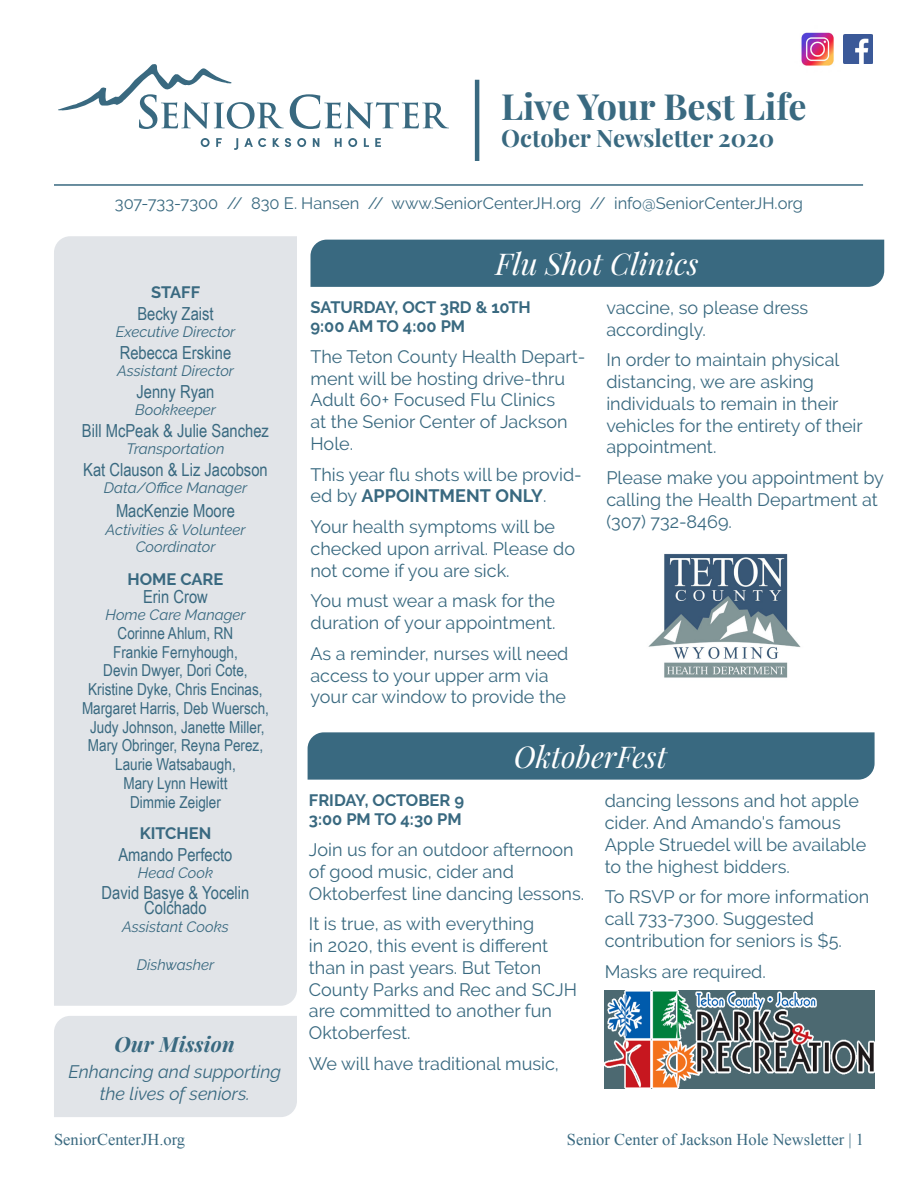
<style>
.page{position:relative;width:918px;height:1188px;background:#fff}
.page>*{position:absolute;margin:0;border:0;box-sizing:border-box;transform-origin:0 0}
.t1{font:700 36px "Playfair Display";color:#396980}
.t2{font:italic 30px "Playfair Display";color:#fff}
.t3{font:700 24px "Playfair Display";color:#396980}
.t4{font:italic 700 21px "Playfair Display";letter-spacing:.01em;color:#396980}
.t5{font:18px/21.8px "Raleway";color:#396980}
.t6{font:18px/15px "Arial Narrow";color:#396980;text-align:center}
.t7{font:italic 18px/21.8px "Raleway";color:#396980;text-align:center}
.t8{font:16.5px/18.8px "Arial Narrow";color:#396980;text-align:center}
.t9{font:700 16.5px/19.5px "Raleway";color:#396980}
.t10{font:16.5px "Raleway";color:#396980}
.t11{font:16.5px "Times New Roman";color:#396980}
.t12{font:italic 15px/17.2px "Raleway";color:#396980;text-align:center}
.s1{font-weight:700}
</style>
<div class="page">
<svg style="left:58px;top:64px;width:226px;height:65px"></svg>
<svg style="left:290px;top:94px;width:159px;height:35px"></svg>
<svg style="left:201px;top:138px;width:9px;height:9px"></svg>
<svg style="left:216px;top:138px;width:6px;height:9px"></svg>
<svg style="left:234px;top:138px;width:4px;height:12px"></svg>
<svg style="left:244px;top:138px;width:22px;height:9px"></svg>
<svg style="left:273px;top:138px;width:18px;height:9px"></svg>
<svg style="left:297px;top:138px;width:9px;height:9px"></svg>
<svg style="left:313px;top:138px;width:6px;height:9px"></svg>
<svg style="left:335px;top:138px;width:7px;height:9px"></svg>
<svg style="left:348px;top:138px;width:9px;height:9px"></svg>
<svg style="left:364px;top:138px;width:5px;height:9px"></svg>
<svg style="left:375px;top:138px;width:6px;height:9px"></svg>
<div style="left:54px;top:236px;width:243px;height:770px;background:#e1e4e8"></div>
<div style="left:310px;top:240px;width:574px;height:47px;background:#396980"></div>
<hr style="left:475px;top:80px;width:4px;height:81px;background:#396980">
<img style="left:843px;top:34px;width:30px;height:30px">
<img style="left:801px;top:32px;width:33px;height:34px">
<div style="left:54px;top:1016px;width:243px;height:101px;background:#e1e4e8"></div>
<hr style="left:54px;top:184px;width:809px;height:2px;background:#396980">
<img style="left:648px;top:553px;width:153px;height:125px">
<div style="left:308px;top:732px;width:567px;height:48px;background:#396980"></div>
<img style="left:604px;top:991px;width:270px;height:97px">
<p class="t1" style="left:501px;top:84px;width:307px">Live Your Best Life</p>
<p class="t3" style="left:501px;top:123px;width:275px">October Newsletter 2020</p>
<p class="t10" style="left:115px;top:194px;width:690px">307-733-7300 // 830 E. Hansen // www.SeniorCenterJH.org // info@SeniorCenterJH.org</p>
<p class="t9" style="left:151px;top:283px;width:51px">STAFF</p>
<p class="t6" style="left:137px;top:305px;width:78px">Becky Zaist</p>
<p class="t12" style="left:116px;top:323px;width:121px">Executive Director</p>
<p class="t6" style="left:120px;top:344px;width:113px">Rebecca Erskine</p>
<p class="t12" style="left:117px;top:362px;width:118px">Assistant Director</p>
<p class="t6" style="left:137px;top:383px;width:79px">Jenny Ryan</p>
<p class="t12" style="left:135px;top:401px;width:82px">Bookkeeper</p>
<p class="t6" style="left:82px;top:422px;width:189px">Bill McPeak &amp; Julie Sanchez</p>
<p class="t12" style="left:127px;top:440px;width:99px">Transportation</p>
<p class="t6" style="left:83px;top:461px;width:186px">Kat Clauson &amp; Liz Jacobson</p>
<p class="t12" style="left:104px;top:479px;width:145px">Data/Office Manager</p>
<p class="t6" style="left:116px;top:503px;width:120px">MacKenzie Moore</p>
<p class="t12" style="left:106px;top:521px;width:142px">Activities &amp; Volunteer<br>Coordinator</p>
<p class="t9" style="left:127px;top:569px;width:98px">HOME CARE</p>
<p class="t6" style="left:143px;top:588px;width:66px">Erin Crow</p>
<p class="t12" style="left:106px;top:606px;width:142px">Home Care Manager</p>
<p class="t8" style="left:82px;top:623px;width:188px">Corinne Ahlum, RN<br>Frankie Fernyhough,<br>Devin Dwyer, Dori Cote,<br>Kristine Dyke, Chris Encinas,<br>Margaret Harris, Deb Wuersch,</p>
<p class="t8" style="left:88px;top:717px;width:178px;text-align:left">Judy Johnson, Janette Miller,<br>Mary Obringer, Reyna Perez,</p>
<p class="t8" style="left:115px;top:754px;width:122px">Laurie Watsabaugh,<br>Mary Lynn Hewitt<br>Dimmie Zeigler</p>
<p class="t9" style="left:140px;top:824px;width:73px">KITCHEN</p>
<p class="t6" style="left:118px;top:846px;width:116px">Amando Perfecto</p>
<p class="t12" style="left:138px;top:864px;width:77px">Head Cook</p>
<p class="t6" style="left:102px;top:884px;width:149px">David Basye &amp; Yocelin<br>Colchado</p>
<p class="t12" style="left:122px;top:918px;width:108px">Assistant Cooks</p>
<p class="t12" style="left:137px;top:956px;width:79px">Dishwasher</p>
<p class="t4" style="left:115px;top:1029px;width:122px">Our Mission</p>
<p class="t7" style="left:68px;top:1061px;width:214px">Enhancing and supporting the lives of seniors.</p>
<p class="t2" style="left:495px;top:244px;width:205px">Flu Shot Clinics</p>
<p class="t9" style="left:310px;top:297px;width:222px">SATURDAY, OCT 3RD &amp; 10TH<br>9:00 AM TO 4:00 PM</p>
<p class="t5" style="left:310px;top:345px;width:276px">The Teton County Health Depart&shy;ment will be hosting drive-thru<br>Adult 60+ Focused Flu Clinics<br>at the Senior Center of Jackson<br>Hole.</p>
<p class="t5" style="left:310px;top:463px;width:273px">This year flu shots will be provid&shy;ed by <span class="s1">APPOINTMENT ONLY</span>.</p>
<p class="t5" style="left:310px;top:516px;width:266px">Your health symptoms will be checked upon arrival. Please do not come if you are sick.</p>
<p class="t5" style="left:310px;top:590px;width:246px">You must wear a mask for the</p>
<p class="t5" style="left:310px;top:612px;width:247px">duration of your appointment.</p>
<p class="t5" style="left:310px;top:642px;width:259px">As a reminder, nurses will need access to your upper arm via your car window to provide the</p>
<p class="t5" style="left:606px;top:297px;width:203px">vaccine, so please dress</p>
<p class="t5" style="left:606px;top:318px;width:101px">accordingly.</p>
<p class="t5" style="left:606px;top:349px;width:235px">In order to maintain physical</p>
<p class="t5" style="left:606px;top:371px;width:209px">distancing, we are asking</p>
<p class="t5" style="left:606px;top:393px;width:258px">individuals to remain in their vehicles for the entirety of their appointment.</p>
<p class="t5" style="left:606px;top:467px;width:279px">Please make you appointment by calling the Health Department at (307) 732-8469.</p>
<p class="t2" style="left:514px;top:736px;width:154px">OktoberFest</p>
<p class="t9" style="left:309px;top:790px;width:157px">FRIDAY, OCTOBER 9</p>
<p class="t9" style="left:309px;top:810px;width:155px">3:00 PM TO 4:30 PM</p>
<p class="t5" style="left:309px;top:839px;width:277px">Join us for an outdoor afternoon of good music, cider and<br>Oktoberfest line dancing lessons.</p>
<p class="t5" style="left:309px;top:913px;width:270px">It is true, as with everything<br>in 2020, this event is different than in past years. But Teton<br>County Parks and Rec and SCJH are committed to another fun<br>Oktoberfest.</p>
<p class="t5" style="left:309px;top:1053px;width:252px">We will have traditional music,</p>
<p class="t5" style="left:605px;top:790px;width:263px">dancing lessons and hot apple cider. And Amando's famous<br>Apple Struedel will be available to the highest bidders.</p>
<p class="t5" style="left:605px;top:886px;width:266px">To RSVP or for more information call 733-7300. Suggested contribution for seniors is $5.</p>
<p class="t5" style="left:605px;top:960px;width:163px">Masks are required.</p>
<p class="t11" style="left:54px;top:1129px;width:133px">SeniorCenterJH.org</p>
<p class="t11" style="left:567px;top:1129px;width:299px">Senior Center of Jackson Hole Newsletter | 1</p>
</div>
